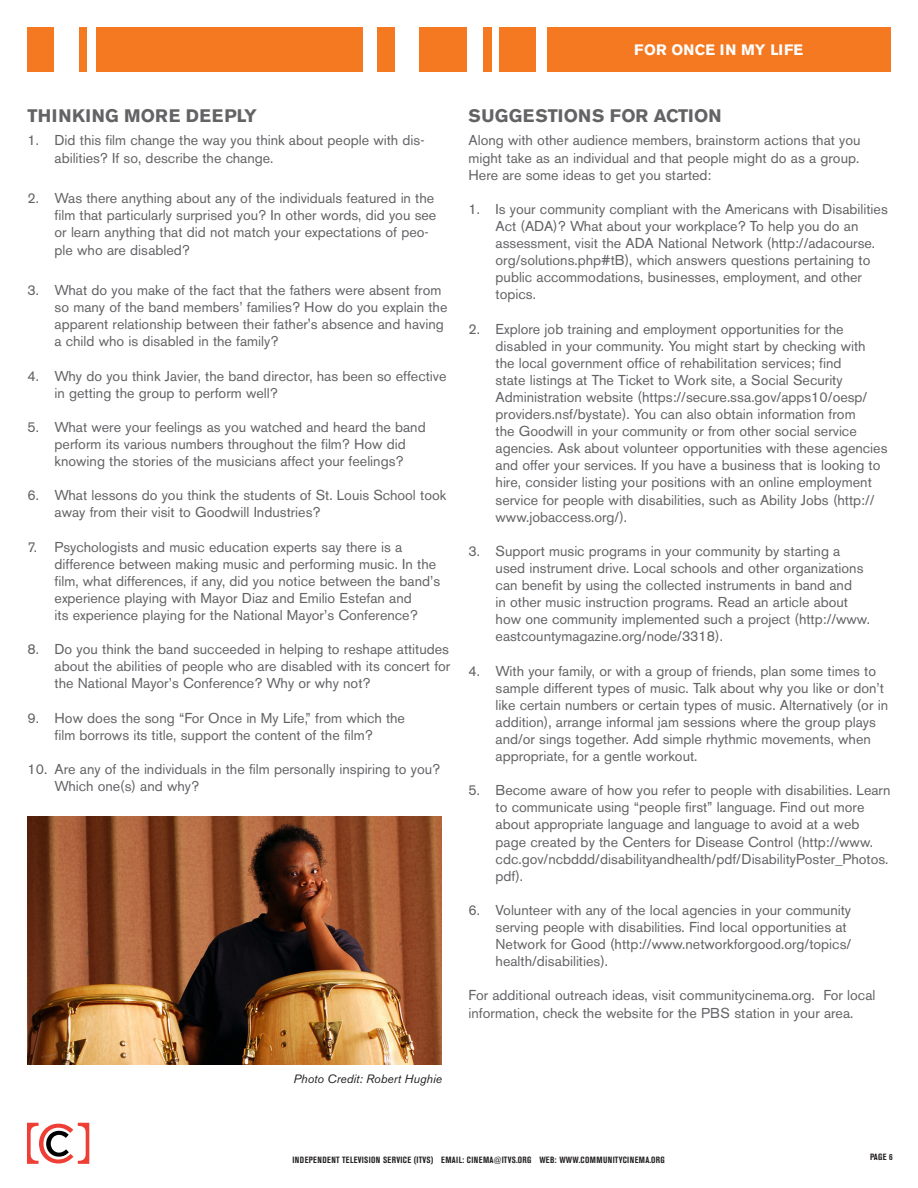
<style>
.page{position:relative;width:918px;height:1188px;background:#fff}
.page>*{position:absolute;margin:0;border:0;box-sizing:border-box;transform-origin:0 0}
.heads{font:700 18px "Akzidenz Grotesk BE";letter-spacing:.02em;color:#636366}
.heads-2{font:700 18px "Akzidenz Grotesk BE";letter-spacing:.04em;color:#636366}
.t1{font:700 15px "Akzidenz Grotesk BE";letter-spacing:.01em;color:#fff}
.t2{font:700 15px "Akzidenz Grotesk BE";letter-spacing:.05em;color:#fff}
.subhead2{font:14.25px/17.1px "Akzidenz Grotesk BE";color:#636366}
.heads-3{font:14.25px/17.1px "Akzidenz Grotesk BE";color:#636366}
.t3{font:italic 12px "Akzidenz Grotesk BE";color:#231f20}
.t4{font:700 condensed 9px "Akzidenz Grotesk BE";letter-spacing:.045em;color:#231f20}
</style>
<div class="page">
<div style="left:547px;top:27px;width:343px;height:45px;background:#f47921"></div>
<div style="left:419px;top:27px;width:47px;height:45px;background:#f47921"></div>
<div style="left:483px;top:27px;width:9px;height:45px;background:#f47921"></div>
<div style="left:96px;top:27px;width:267px;height:45px;background:#f47921"></div>
<div style="left:79px;top:27px;width:8px;height:45px;background:#f47921"></div>
<div style="left:27px;top:27px;width:26px;height:45px;background:#f47921"></div>
<div style="left:377px;top:27px;width:17px;height:45px;background:#f47921"></div>
<div style="left:500px;top:27px;width:36px;height:45px;background:#f47921"></div>
<svg style="left:27px;top:1123px;width:62px;height:41px"></svg>
<img style="left:28px;top:816px;width:413px;height:248px">
<p class="t2" style="left:690px;top:40px;width:84px">BANISHED</p>
<p class="t1" style="left:634px;top:41px;width:171px">FOR ONCE IN MY LIFE</p>
<p class="heads-2" style="left:28px;top:105px;width:231px">THINKING MORE DEEPLY</p>
<p class="heads-3" style="left:55px;top:132px;width:372px;text-indent:-27px">1. Did this film change the way you think about people with dis&shy;abilities? If so, describe the change.</p>
<p class="heads-3" style="left:55px;top:190px;width:383px;text-indent:-27px">2. Was there anything about any of the individuals featured in the film that particularly surprised you? In other words, did you see or learn anything that did not match your expectations of peo&shy;ple who are disabled?</p>
<p class="subhead2" style="left:55px;top:282px;width:394px;text-indent:-27px">3. What do you make of the fact that the fathers were absent from so many of the band members’ families? How do you explain the apparent relationship between their father's absence and having a child who is disabled in the family?</p>
<p class="subhead2" style="left:55px;top:367px;width:394px;text-indent:-27px">4. Why do you think Javier, the band director, has been so effective in getting the group to perform well?</p>
<p class="subhead2" style="left:28px;top:418px;width:400px;text-align:center">5. What were your feelings as you watched and heard the band perform its various numbers throughout the film? How did knowing the stories of the musicians affect your feelings?</p>
<p class="subhead2" style="left:55px;top:487px;width:393px;text-indent:-27px">6. What lessons do you think the students of St. Louis School took away from their visit to Goodwill Industries?</p>
<p class="subhead2" style="left:55px;top:538px;width:387px;text-indent:-27px">7. Psychologists and music education experts say there is a difference between making music and performing music. In the film, what differences, if any, did you notice between the band’s experience playing with Mayor Diaz and Emilio Estefan and<br>its experience playing for the National Mayor’s Conference?</p>
<p class="subhead2" style="left:55px;top:641px;width:397px;text-align:justify;text-indent:-27px">8. Do you think the band succeeded in helping to reshape attitudes about the abilities of people who are disabled with its concert for the National Mayor’s Conference? Why or why not?</p>
<p class="subhead2" style="left:28px;top:709px;width:379px;text-align:center">9. How does the song “For Once in My Life,” from which the film borrows its title, support the content of the film?</p>
<p class="subhead2" style="left:55px;top:760px;width:387px;text-indent:-27px">10. Are any of the individuals in the film personally inspiring to you?<br>Which one(s) and why?</p>
<p class="heads" style="left:469px;top:105px;width:255px">SUGGESTIONS FOR ACTION</p>
<p class="subhead2" style="left:469px;top:132px;width:394px;text-align:justify">Along with other audience members, brainstorm actions that you might take as an individual and that people might do as a group.<br>Here are some ideas to get you started:</p>
<p class="subhead2" style="left:496px;top:200px;width:394px;text-indent:-27px">1. Is your community compliant with the Americans with Disabilities Act (ADA)? What about your workplace? To help you do an assessment, visit the ADA National Network (http://adacourse. org/solutions.php#tB), which answers questions pertaining to public accommodations, businesses, employment, and other topics.</p>
<p class="subhead2" style="left:496px;top:320px;width:393px;text-indent:-27px">2. Explore job training and employment opportunities for the disabled in your community. You might start by checking with the local government office of rehabilitation services; find<br>state listings at The Ticket to Work site, a Social Security Administration website (https://secure.ssa.gov/apps10/oesp/ providers.nsf/bystate). You can also obtain information from<br>the Goodwill in your community or from other social service agencies. Ask about volunteer opportunities with these agencies and offer your services. If you have a business that is looking to hire, consider listing your positions with an online employment service for people with disabilities, such as Ability Jobs (http:// www.jobaccess.org/).</p>
<p class="subhead2" style="left:496px;top:542px;width:376px;text-indent:-27px">3. Support music programs in your community by starting a used instrument drive. Local schools and other organizations can benefit by using the collected instruments in band and<br>in other music instruction programs. Read an article about how one community implemented such a project (http://www. eastcountymagazine.org/node/3318).</p>
<p class="subhead2" style="left:496px;top:662px;width:394px;text-indent:-27px">4. With your family, or with a group of friends, plan some times to sample different types of music. Talk about why you like or don’t like certain numbers or certain types of music. Alternatively (or in addition), arrange informal jam sessions where the group plays and/or sings together. Add simple rhythmic movements, when appropriate, for a gentle workout.</p>
<p class="subhead2" style="left:496px;top:782px;width:396px;text-indent:-27px">5. Become aware of how you refer to people with disabilities. Learn to communicate using “people first” language. Find out more about appropriate language and language to avoid at a web page created by the Centers for Disease Control (http://www. cdc.gov/ncbddd/disabilityandhealth/pdf/DisabilityPoster_Photos. pdf).</p>
<p class="subhead2" style="left:496px;top:901px;width:357px;text-indent:-27px">6. Volunteer with any of the local agencies in your community serving people with disabilities. Find local opportunities at Network for Good (http://www.networkforgood.org/topics/ health/disabilities).</p>
<p class="subhead2" style="left:469px;top:987px;width:408px">For additional outreach ideas, visit communitycinema.org. For local information, check the website for the PBS station in your area.</p>
<p class="t3" style="left:293px;top:1071px;width:150px">Photo Credit: Robert Hughie</p>
<p class="t4" style="left:292px;top:1155px;width:374px">INDEPENDENT TELEVISION SERVICE (ITVS) EMAIL: CINEMA@ITVS.ORG WEB: WWW.COMMUNITYCINEMA.ORG</p>
<p class="t4" style="left:870px;top:1152px;width:24px">PAGE 6</p>
</div>
